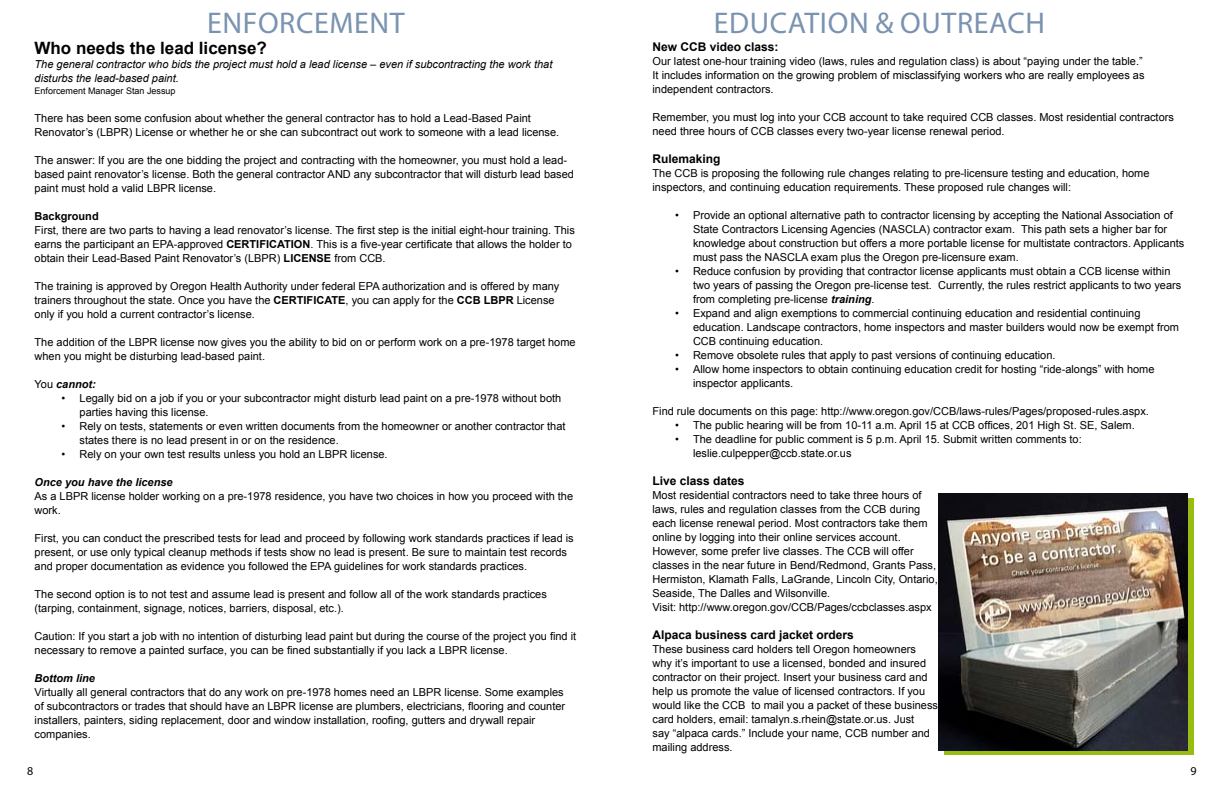
<style>
.page{position:relative;width:1224px;height:792px;background:#fff}
.page>*{position:absolute;margin:0;border:0;box-sizing:border-box;transform-origin:0 0}
.t1{font:30px "Myriad Pro";letter-spacing:.02em;color:#7a93b1}
.t2{font:700 17px "Arial";color:#000}
.t3{font:700 12px "Arial";color:#000}
.t4{font:12px "Myriad Pro";color:#000}
.t5{font:11px/14px "Arial";color:#000}
.t6{font:italic 11px/14px "Arial";color:#000}
.t7{font:italic 700 11px "Arial";color:#000}
.t8{font:700 11px "Arial";color:#000}
.t9{font:9px "Arial";color:#000}
.s1{font-weight:700}
.s2{font-weight:400;font-style:normal}
.s3{font-weight:700;font-style:italic}
</style>
<div class="page">
<div style="left:944px;top:498px;width:250px;height:256px;background:#98bc12"></div>
<img style="left:939px;top:494px;width:249px;height:256px">
<h1 class="t1" style="left:207px;top:5px;width:19px">ENFO</h1>
<h1 class="t1" style="left:279px;top:5px;width:127px">RCEMENT</h1>
<h2 class="t2" style="left:35px;top:37px;width:234px">Who needs the lead license?</h2>
<p class="t6" style="left:35px;top:58px;width:519px">The general contractor who bids the project must hold a lead license – even if subcontracting the work that disturbs the lead-based paint.</p>
<p class="t9" style="left:35px;top:85px;width:143px">Enforcement Manager Stan Jessup</p>
<p class="t5" style="left:35px;top:112px;width:526px">There has been some confusion about whether the general contractor has to hold a Lead-Based Paint<br>Renovator’s (LBPR) License or whether he or she can subcontract out work to someone with a lead license.</p>
<p class="t5" style="left:35px;top:154px;width:541px">The answer: If you are the one bidding the project and contracting with the homeowner, you must hold a lead&shy;based paint renovator’s license. Both the general contractor AND any subcontractor that will disturb lead based paint must hold a valid LBPR license.</p>
<p class="t8" style="left:35px;top:209px;width:66px">Background</p>
<p class="t5" style="left:35px;top:224px;width:542px">First, there are two parts to having a lead renovator’s license. The first step is the initial eight-hour training. This earns the participant an EPA-approved <span class="s1">CERTIFICATION</span>. This is a five-year certificate that allows the holder to obtain their Lead-Based Paint Renovator’s (LBPR) <span class="s1">LICENSE</span> from CCB.</p>
<p class="t5" style="left:35px;top:280px;width:526px">The training is approved by Oregon Health Authority under federal EPA authorization and is offered by many trainers throughout the state. Once you have the <span class="s1">CERTIFICATE</span>, you can apply for the <span class="s1">CCB LBPR</span> License only if you hold a current contractor’s license.</p>
<p class="t5" style="left:35px;top:336px;width:543px">The addition of the LBPR license now gives you the ability to bid on or perform work on a pre-1978 target home when you might be disturbing lead-based paint.</p>
<p class="t7" style="left:35px;top:377px;width:63px"><span class="s2">You</span> cannot:</p>
<p class="t5" style="left:80px;top:392px;width:483px;text-indent:-18px">• Legally bid on a job if you or your subcontractor might disturb lead paint on a pre-1978 without both parties having this license.</p>
<p class="t5" style="left:80px;top:420px;width:488px;text-indent:-18px">• Rely on tests, statements or even written documents from the homeowner or another contractor that states there is no lead present in or on the residence.</p>
<p class="t5" style="left:62px;top:448px;width:328px">• Rely on your own test results unless you hold an LBPR license.</p>
<p class="t7" style="left:35px;top:475px;width:140px">Once you have the license</p>
<p class="t5" style="left:35px;top:490px;width:540px">As a LBPR license holder working on a pre-1978 residence, you have two choices in how you proceed with the work.</p>
<p class="t5" style="left:35px;top:532px;width:541px">First, you can conduct the prescribed tests for lead and proceed by following work standards practices if lead is present, or use only typical cleanup methods if tests show no lead is present. Be sure to maintain test records and proper documentation as evidence you followed the EPA guidelines for work standards practices.</p>
<p class="t5" style="left:35px;top:588px;width:514px">The second option is to not test and assume lead is present and follow all of the work standards practices (tarping, containment, signage, notices, barriers, disposal, etc.).</p>
<p class="t5" style="left:35px;top:630px;width:543px">Caution: If you start a job with no intention of disturbing lead paint but during the course of the project you find it necessary to remove a painted surface, you can be fined substantially if you lack a LBPR license.</p>
<p class="t7" style="left:35px;top:671px;width:62px">Bottom line</p>
<p class="t5" style="left:35px;top:686px;width:532px">Virtually all general contractors that do any work on pre-1978 homes need an LBPR license. Some examples of subcontractors or trades that should have an LBPR license are plumbers, electricians, flooring and counter installers, painters, siding replacement, door and window installation, roofing, gutters and drywall repair companies.</p>
<h1 class="t1" style="left:714px;top:5px;width:333px">EDUCATION &amp; OUTREACH</h1>
<p class="t3" style="left:652px;top:38px;width:128px">New CCB video class:</p>
<p class="t5" style="left:652px;top:54px;width:494px">Our latest one-hour training video (laws, rules and regulation class) is about “paying under the table.”<br>It includes information on the growing problem of misclassifying workers who are really employees as independent contractors.</p>
<p class="t5" style="left:652px;top:110px;width:523px">Remember, you must log into your CCB account to take required CCB classes. Most residential contractors need three hours of CCB classes every two-year license renewal period.</p>
<p class="t3" style="left:652px;top:150px;width:70px">Rulemaking</p>
<p class="t5" style="left:652px;top:166px;width:499px">The CCB is proposing the following rule changes relating to pre-licensure testing and education, home inspectors, and continuing education requirements. These proposed rule changes will:</p>
<p class="t5" style="left:693px;top:208px;width:493px;text-indent:-18px">• Provide an optional alternative path to contractor licensing by accepting the National Association of State Contractors Licensing Agencies (NASCLA) contractor exam. This path sets a higher bar for knowledge about construction but offers a more portable license for multistate contractors. Applicants must pass the NASCLA exam plus the Oregon pre-licensure exam.</p>
<p class="t5" style="left:693px;top:264px;width:490px;text-indent:-18px">• Reduce confusion by providing that contractor license applicants must obtain a CCB license within two years of passing the Oregon pre-license test. Currently, the rules restrict applicants to two years from completing pre-license <span class="s3">training</span>.</p>
<p class="t5" style="left:693px;top:306px;width:488px;text-indent:-18px">• Expand and align exemptions to commercial continuing education and residential continuing education. Landscape contractors, home inspectors and master builders would now be exempt from<br>CCB continuing education.</p>
<p class="t5" style="left:675px;top:348px;width:382px">• Remove obsolete rules that apply to past versions of continuing education.</p>
<p class="t5" style="left:693px;top:362px;width:463px;text-indent:-18px">• Allow home inspectors to obtain continuing education credit for hosting “ride-alongs” with home inspector applicants.</p>
<p class="t5" style="left:653px;top:404px;width:498px">Find rule documents on this page: http://www.oregon.gov/CCB/laws-rules/Pages/proposed-rules.aspx.</p>
<p class="t5" style="left:675px;top:418px;width:461px">• The public hearing will be from 10-11 a.m. April 15 at CCB offices, 201 High St. SE, Salem.</p>
<p class="t5" style="left:693px;top:432px;width:390px;text-indent:-18px">• The deadline for public comment is 5 p.m. April 15. Submit written comments to: leslie.culpepper@ccb.state.or.us</p>
<p class="t3" style="left:652px;top:472px;width:94px">Live class dates</p>
<p class="t5" style="left:652px;top:488px;width:287px">Most residential contractors need to take three hours of laws, rules and regulation classes from the CCB during each license renewal period. Most contractors take them online by logging into their online services account.<br>However, some prefer live classes. The CCB will offer classes in the near future in Bend/Redmond, Grants Pass, Hermiston, Klamath Falls, LaGrande, Lincoln City, Ontario, Seaside, The Dalles and Wilsonville.<br>Visit: http://www.oregon.gov/CCB/Pages/ccbclasses.aspx</p>
<p class="t3" style="left:652px;top:626px;width:203px">Alpaca business card jacket orders</p>
<p class="t5" style="left:652px;top:642px;width:287px">These business card holders tell Oregon homeowners why it’s important to use a licensed, bonded and insured contractor on their project. Insert your business card and help us promote the value of licensed contractors. If you would like the CCB to mail you a packet of these business card holders, email: tamalyn.s.rhein@state.or.us. Just<br>say “alpaca cards.” Include your name, CCB number and mailing address.</p>
<p class="t4" style="left:27px;top:764px;width:8px">8</p>
<p class="t4" style="left:1191px;top:764px;width:8px">9</p>
</div>
